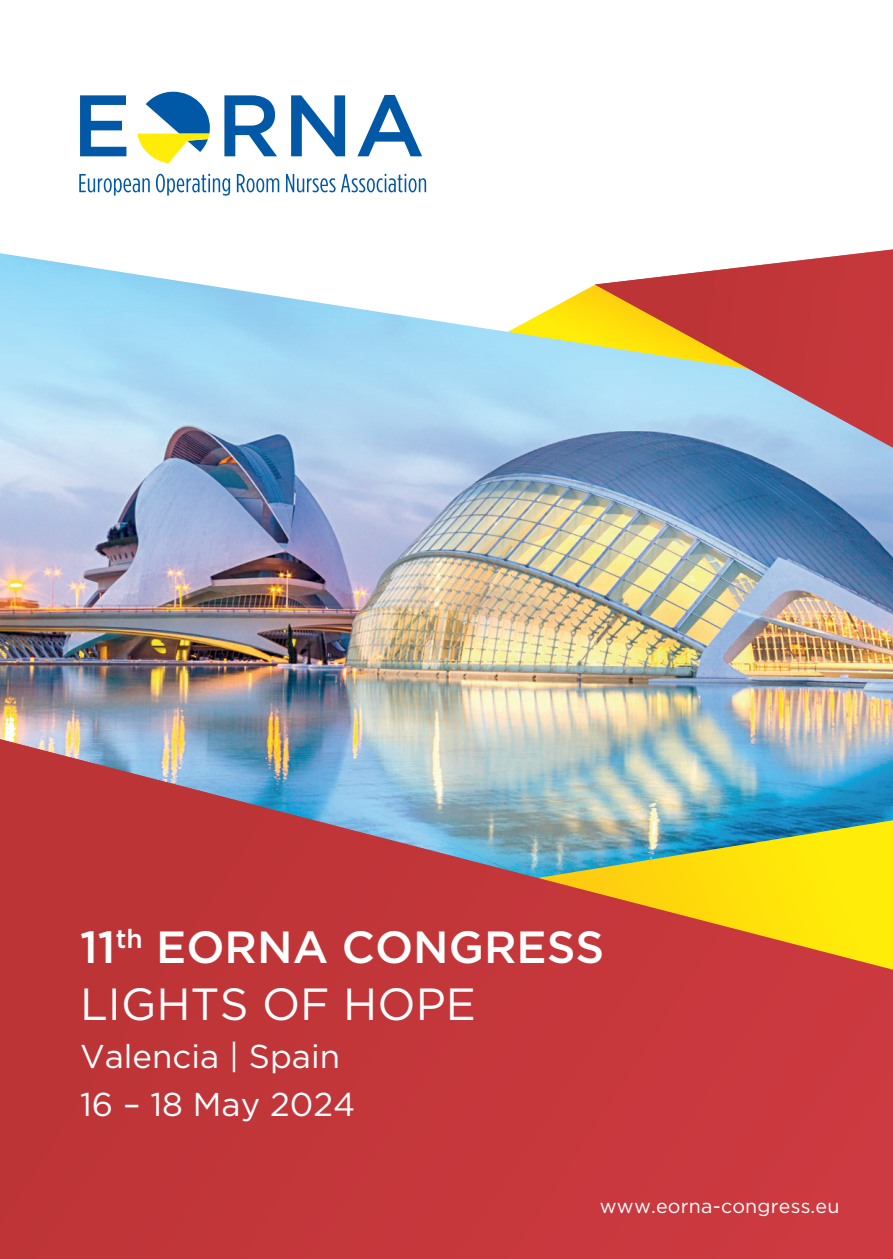
<style>
.page{position:relative;width:893px;height:1259px;background:#fff}
.page>*{position:absolute;margin:0;border:0;box-sizing:border-box;transform-origin:0 0}
.t1{font:500 45px/57px "Gotham";color:#fff}
.t2{font:33px/48px "Gotham";color:#fff}
.t3{font:19.5px "Gotham";letter-spacing:.01em;color:#fff}
.s1{font-weight:400}
</style>
<div class="page">
<img style="left:0;top:253px;width:893px;height:463px">
<svg style="left:79px;top:174px;width:71px;height:22px"></svg>
<svg style="left:156px;top:174px;width:74px;height:22px"></svg>
<svg style="left:237px;top:174px;width:42px;height:18px"></svg>
<svg style="left:286px;top:174px;width:140px;height:18px"></svg>
<svg style="left:80px;top:95px;width:46px;height:61px"></svg>
<svg style="left:224px;top:95px;width:53px;height:61px"></svg>
<svg style="left:291px;top:95px;width:54px;height:61px"></svg>
<svg style="left:357px;top:95px;width:65px;height:61px"></svg>
<svg style="left:137px;top:92px;width:73px;height:71px"></svg>
<svg style="left:595px;top:249px;width:298px;height:301px;background:#a58c95"></svg>
<img style="left:0;top:716px;width:893px;height:543px">
<p class="t1" style="left:80px;top:917px;width:526px">11<sup>th</sup> EORNA CONGRESS<br><span class="s1">LIGHTS OF HOPE</span></p>
<p class="t2" style="left:80px;top:1032px;width:277px">Valencia | Spain<br>16 – 18 May 2024</p>
<p class="t3" style="left:600px;top:1195px;width:241px">www.eorna-congress.eu</p>
</div>
